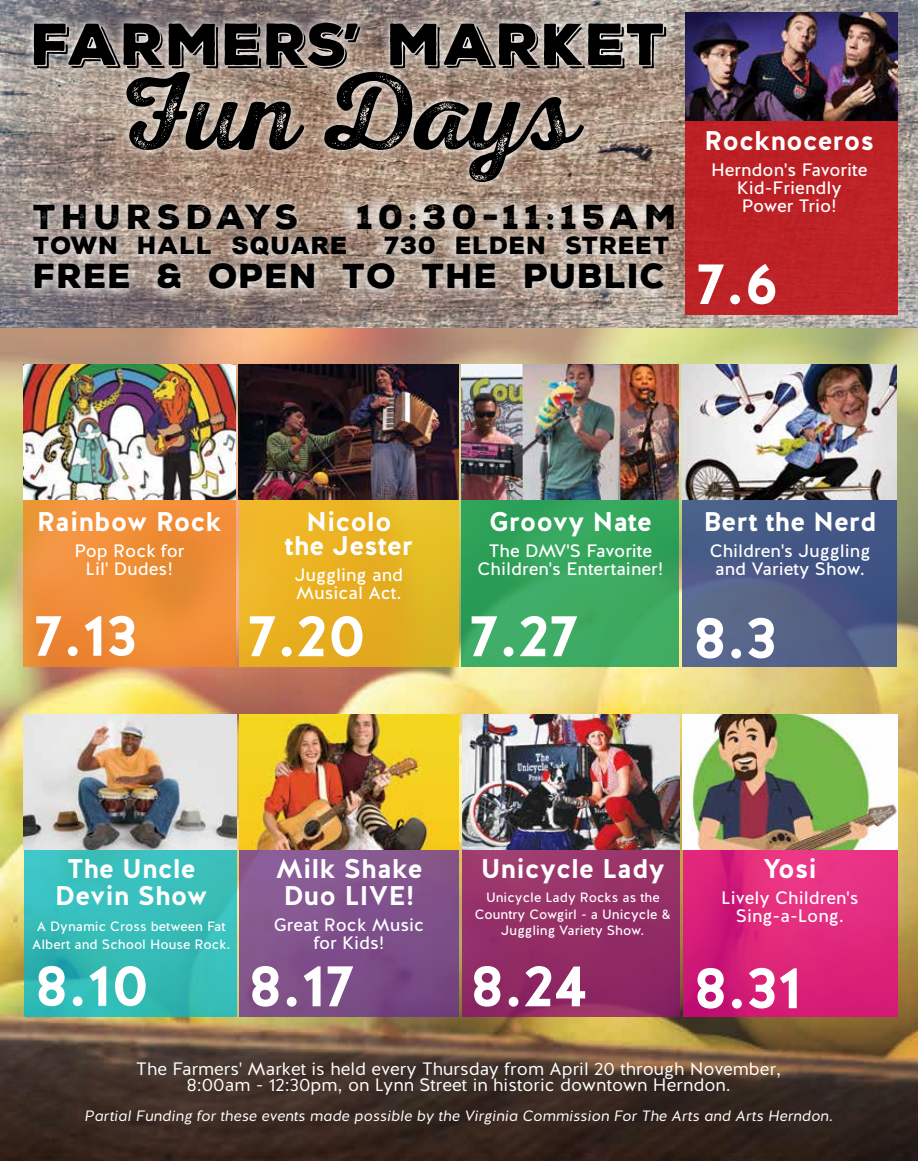
<style>
.page{position:relative;width:918px;height:1161px;background:#fff}
.page>*{position:absolute;margin:0;border:0;box-sizing:border-box;transform-origin:0 0}
.t1{font:111.15px "Nexa Rust Script S 02";color:#000}
.t2{font:700 58.95px "Halis GR";color:#fff}
.t3{font:700 58.35px "Halis GR";color:#fff}
.t4{font:57.15px "Nexa Rust Sans Black Shadow";letter-spacing:.03em;color:#000}
.t5{font:33.6px "Nexa Rust Sans Black 01";letter-spacing:.155em;color:#000}
.t6{font:900 33.6px "Nexa Rust Sans";letter-spacing:.03em;color:#000}
.t7{font:700 27px/27px "Halis GR";color:#fff;text-align:center}
.t8{font:900 24px "Nexa Rust Sans";letter-spacing:.03em;color:#000}
.t9{font:18px/18px "Halis GR";color:#fff;text-align:center}
.t10{font:18px/16.5px "Halis GR";color:#fff;text-align:center}
.t11{font:italic 15px "Halis GR";color:#fff}
.t12{font:13.5px/16.5px "Halis GR";color:#fff;text-align:center}
.s1{font-family:"Arial"}
</style>
<div class="page">
<img style="left:0;top:329px;width:918px;height:832px">
<div style="left:0;top:0;width:918px;height:329px;background:#0088c5;opacity:.75"></div>
<svg style="left:23px;top:194px;width:650px;height:109px;background:#b8a89e"></svg>
<svg style="left:24px;top:12px;width:652px;height:180px;background:#b9a99f"></svg>
<div style="left:23px;top:444px;width:213px;height:222px;background:linear-gradient(to right,#ef903b,#f08c36)"></div>
<div style="left:239px;top:444px;width:219px;height:222px;background:linear-gradient(to right,#f0b125,#dfb621)"></div>
<div style="left:462px;top:444px;width:217px;height:222px;background:linear-gradient(to right,#34a55f,#3ba960)"></div>
<img style="left:239px;top:364px;width:219px;height:136px">
<img style="left:462px;top:364px;width:217px;height:136px">
<svg style="left:682px;top:500px;width:215px;height:166px;background:#4c5d87"></svg>
<img style="left:682px;top:364px;width:215px;height:136px">
<img style="left:23px;top:364px;width:213px;height:136px">
<svg style="left:24px;top:850px;width:212px;height:166px;background:#36bcb9"></svg>
<div style="left:239px;top:825px;width:220px;height:191px;background:linear-gradient(to right,#875991,#7a4b85)"></div>
<svg style="left:462px;top:825px;width:218px;height:191px;background:#932e66"></svg>
<img style="left:239px;top:715px;width:220px;height:135px">
<img style="left:462px;top:715px;width:217px;height:135px">
<svg style="left:683px;top:850px;width:214px;height:166px;background:#db247b"></svg>
<img style="left:683px;top:715px;width:215px;height:135px">
<img style="left:24px;top:715px;width:212px;height:135px">
<div style="left:686px;top:93px;width:212px;height:222px;background:#bd2226"></div>
<img style="left:686px;top:13px;width:212px;height:108px">
<h3 class="t4" style="left:32px;top:6px;width:636px">FARMERS’ MARKET</h3>
<h1 class="t1" style="left:118px;top:46px;width:464px">Fun Days</h1>
<h3 class="t5" style="left:33px;top:194px;width:267px">THURSDAYS</h3>
<h3 class="t5" style="left:357px;top:194px;width:322px">10:30-11:15AM</h3>
<h3 class="t8" style="left:33px;top:229px;width:315px">TOWN HALL <span class="s1">SQUARE</span></h3>
<h3 class="t8" style="left:384px;top:229px;width:287px">730 ELDEN STREET</h3>
<h3 class="t6" style="left:33px;top:253px;width:633px">FREE &amp; OPEN TO THE PUBLIC</h3>
<h3 class="t7" style="left:704px;top:128px;width:172px">Rocknoceros</h3>
<p class="t9" style="left:711px;top:161px;width:158px">Herndon's Favorite<br>Kid-Friendly<br>Power Trio!</p>
<h3 class="t3" style="left:697px;top:246px;width:83px">7.6</h3>
<h3 class="t7" style="left:37px;top:509px;width:186px">Rainbow Rock</h3>
<p class="t9" style="left:74px;top:542px;width:112px">Pop Rock for<br>Lil' Dudes!</p>
<h3 class="t7" style="left:285px;top:510px;width:130px;line-height:24px">Nicolo the Jester</h3>
<p class="t9" style="left:295px;top:566px;width:110px;text-align:left">Juggling and<br>Musical Act.</p>
<h3 class="t7" style="left:489px;top:509px;width:164px">Groovy Nate</h3>
<p class="t9" style="left:478px;top:542px;width:187px">The DMV'S Favorite<br>Children's Entertainer!</p>
<h3 class="t7" style="left:703px;top:509px;width:175px">Bert the Nerd</h3>
<p class="t9" style="left:710px;top:542px;width:162px;text-align:left">Children's Juggling and Variety Show.</p>
<h3 class="t3" style="left:34px;top:598px;width:105px">7.13</h3>
<h2 class="t2" style="left:248px;top:598px;width:120px">7.20</h2>
<h2 class="t2" style="left:470px;top:598px;width:111px">7.27</h2>
<h2 class="t2" style="left:693px;top:600px;width:86px">8.3</h2>
<h3 class="t7" style="left:55px;top:856px;width:154px">The Uncle<br>Devin Show</h3>
<p class="t12" style="left:32px;top:917px;width:200px;line-height:18px">A Dynamic Cross between Fat<br>Albert and School House Rock.</p>
<h3 class="t3" style="left:35px;top:948px;width:116px">8.10</h3>
<h3 class="t7" style="left:276px;top:856px;width:148px;text-align:left">Milk Shake<br>Duo LIVE!</h3>
<p class="t9" style="left:274px;top:916px;width:152px">Great Rock Music for Kids!</p>
<h3 class="t7" style="left:481px;top:856px;width:186px">Unicycle Lady</h3>
<p class="t12" style="left:475px;top:890px;width:198px">Unicycle Lady Rocks as the<br>Country Cowgirl - a Unicycle &amp;<br>Juggling Variety Show.</p>
<h3 class="t7" style="left:763px;top:856px;width:56px">Yosi</h3>
<p class="t9" style="left:721px;top:889px;width:139px">Lively Children's<br>Sing-a-Long.</p>
<h2 class="t2" style="left:249px;top:948px;width:108px">8.17</h2>
<h2 class="t2" style="left:471px;top:948px;width:118px">8.24</h2>
<h2 class="t2" style="left:694px;top:950px;width:110px">8.31</h2>
<p class="t10" style="left:136px;top:1061px;width:647px">The Farmers' Market is held every Thursday from April 20 through November,<br>8:00am - 12:30pm, on Lynn Street in historic downtown Herndon.</p>
<p class="t11" style="left:85px;top:1107px;width:750px">Partial Funding for these events made possible by the Virginia Commission For The Arts and Arts Herndon.</p>
</div>
